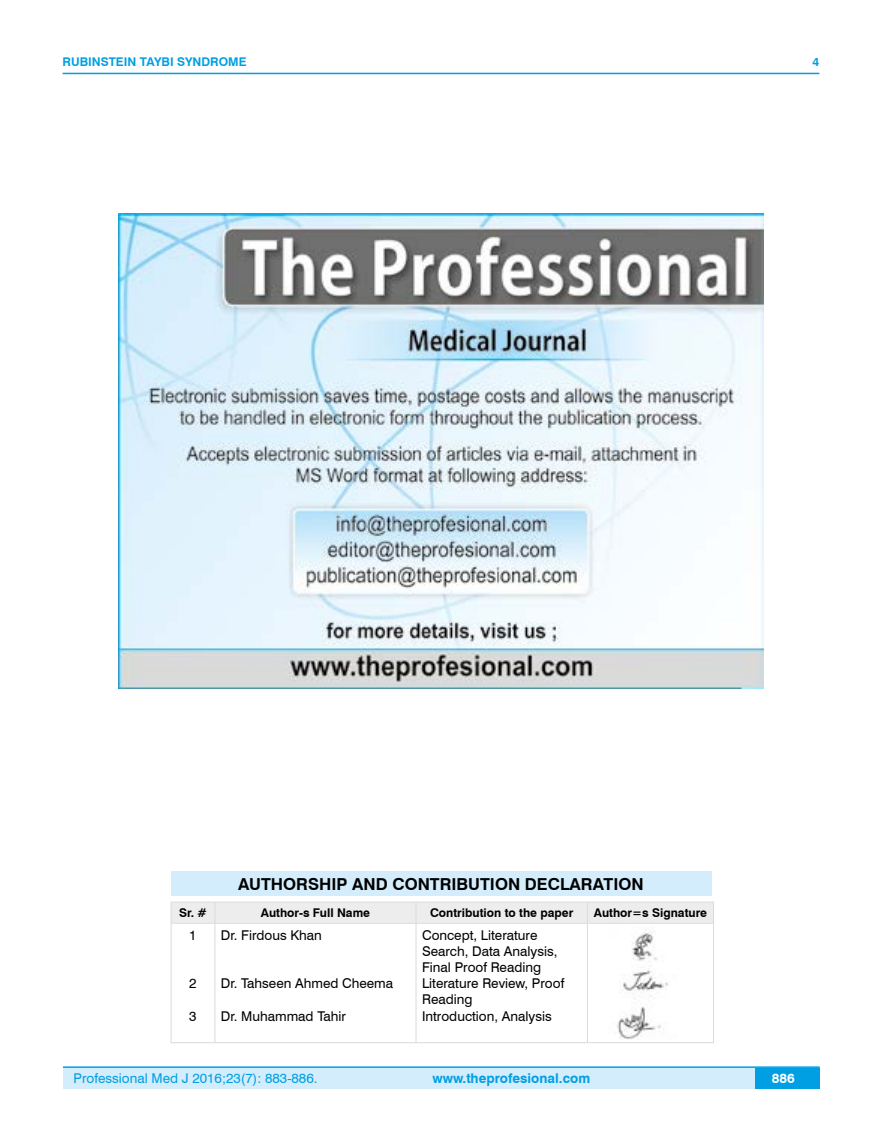
<style>
.page{position:relative;width:882px;height:1145px;background:#fff}
.page>*{position:absolute;margin:0;border:0;box-sizing:border-box;transform-origin:0 0}
.t1{font:700 16.5px "Swiss 721 BT";color:#000}
.t2{font:13.5px/16.2px "Swiss 721 BT";color:#000}
.t3{font:13.5px "Swiss 721 BT";color:#009fe3}
.t4{font:700 13.5px "Swiss 721 BT";color:#009fe3}
.t5{font:700 13.5px "Swiss 721 BT";color:#fff}
.t6{font:700 12px "Swiss 721 BT";color:#000}
.t7{font:700 12px "Swiss 721 BT";color:#009fe3}
</style>
<div class="page">
<div style="left:63px;top:1067px;width:756px;height:21px;background:#d4edfc"></div>
<hr style="left:63px;top:1066px;width:756px;height:2px;background:#009fe3">
<div style="left:754px;top:1068px;width:65px;height:20px;background:#009fe3"></div>
<hr style="left:63px;top:73px;width:756px;height:1px;background:#009fe3">
<img style="left:118px;top:213px;width:645px;height:475px">
<div style="left:171px;top:871px;width:540px;height:24px;background:#d4edfc"></div>
<hr style="left:171px;top:901px;width:44px;height:1px;background:#dadada">
<hr style="left:215px;top:901px;width:201px;height:1px;background:#dadada">
<hr style="left:416px;top:901px;width:171px;height:1px;background:#dadada">
<hr style="left:587px;top:901px;width:126px;height:1px;background:#dadada">
<div style="left:171px;top:902px;width:542px;height:21px;background:#ededed"></div>
<hr style="left:171px;top:923px;width:44px;height:1px;background:#dadada">
<hr style="left:171px;top:923px;width:1px;height:119px;background:#dadada">
<hr style="left:215px;top:923px;width:201px;height:1px;background:#dadada">
<hr style="left:214px;top:923px;width:1px;height:119px;background:#dadada">
<hr style="left:416px;top:923px;width:171px;height:1px;background:#dadada">
<hr style="left:415px;top:923px;width:1px;height:119px;background:#dadada">
<hr style="left:587px;top:923px;width:126px;height:1px;background:#dadada">
<hr style="left:586px;top:923px;width:1px;height:119px;background:#dadada">
<hr style="left:712px;top:923px;width:1px;height:119px;background:#dadada">
<hr style="left:171px;top:1042px;width:44px;height:1px;background:#dadada">
<hr style="left:215px;top:1042px;width:201px;height:1px;background:#dadada">
<hr style="left:416px;top:1042px;width:171px;height:1px;background:#dadada">
<hr style="left:587px;top:1042px;width:126px;height:1px;background:#dadada">
<img style="left:617px;top:929px;width:51px;height:110px">
<p class="t7" style="left:63px;top:53px;width:185px">RUBINSTEIN TAYBI SYNDROME</p>
<p class="t7" style="left:812px;top:53px;width:8px">4</p>
<p class="t1" style="left:238px;top:872px;width:406px">AUTHORSHIP AND CONTRIBUTION DECLARATION</p>
<p class="t6" style="left:179px;top:904px;width:29px">Sr. #</p>
<p class="t6" style="left:261px;top:904px;width:111px">Author-s Full Name</p>
<p class="t6" style="left:430px;top:904px;width:145px">Contribution to the paper</p>
<p class="t6" style="left:593px;top:904px;width:115px">Author=s Signature</p>
<p class="t2" style="left:189px;top:926px;width:9px">1</p>
<p class="t2" style="left:189px;top:974px;width:9px">2</p>
<p class="t2" style="left:189px;top:1007px;width:9px">3</p>
<p class="t2" style="left:422px;top:926px;width:144px">Concept, Literature<br>Search, Data Analysis,<br>Final Proof Reading<br>Literature Review, Proof<br>Reading<br>Introduction, Analysis</p>
<p class="t2" style="left:221px;top:926px;width:102px">Dr. Firdous Khan</p>
<p class="t2" style="left:221px;top:974px;width:174px">Dr. Tahseen Ahmed Cheema</p>
<p class="t2" style="left:221px;top:1007px;width:126px">Dr. Muhammad Tahir</p>
<p class="t3" style="left:74px;top:1069px;width:245px">Professional Med J 2016;23(7): 883-886.</p>
<p class="t4" style="left:432px;top:1069px;width:159px">www.theprofesional.com</p>
<p class="t5" style="left:771px;top:1069px;width:24px">886</p>
</div>
